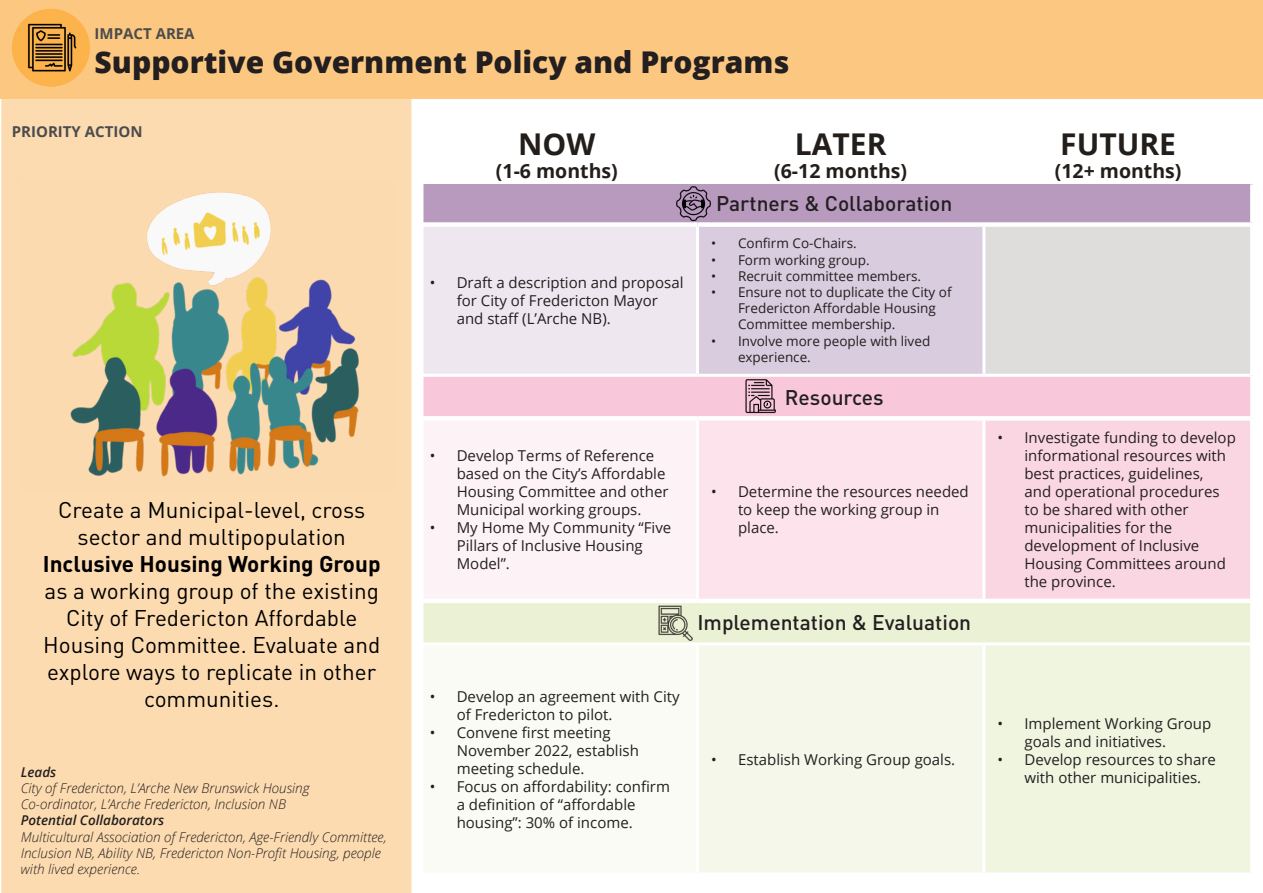
<style>
.page{position:relative;width:1263px;height:893px;background:#fff}
.page>*{position:absolute;margin:0;border:0;box-sizing:border-box;transform-origin:0 0}
.t1{font:800 30px "Open Sans";color:#231f20}
.t2{font:700 30px "Open Sans";color:#241e1b}
.t3{font:22.5px/27px "DIN Pro";color:#000;text-align:center}
.t4{font:500 21px "DIN Pro";color:#231f20}
.t5{font:700 19.5px "Open Sans";color:#241e1b}
.t6{font:15px/18px "Open Sans";color:#231f20}
.t7{font:700 15px "Open Sans";color:#4b4c4d}
.t8{font:italic 300 13.5px/16.2px "Open Sans";color:#231f20}
.t9{font:13.5px/16.2px "Open Sans";color:#231f20}
.t10{font:italic 600 13.5px "Open Sans";color:#231f20}
.s1{font-weight:700}
</style>
<div class="page">
<div style="left:1px;top:98px;width:410px;height:795px;background:#fddbb0"></div>
<div style="left:416px;top:184px;width:836px;height:41px;background:#b79abe"></div>
<div style="left:416px;top:225px;width:281px;height:150px;background:#eee7ef"></div>
<div style="left:697px;top:225px;width:287px;height:150px;background:#d9ccde"></div>
<div style="left:984px;top:225px;width:268px;height:150px;background:#dedddc"></div>
<div style="left:416px;top:375px;width:836px;height:43px;background:#f8c7d9"></div>
<div style="left:416px;top:418px;width:281px;height:183px;background:#fdf3f6"></div>
<div style="left:697px;top:418px;width:287px;height:183px;background:#fce3ec"></div>
<div style="left:984px;top:418px;width:268px;height:183px;background:#fad6e3"></div>
<div style="left:416px;top:601px;width:836px;height:43px;background:#ebf1d4"></div>
<div style="left:416px;top:644px;width:281px;height:231px;background:#fafbf5"></div>
<div style="left:697px;top:644px;width:287px;height:231px;background:#f5f7ea"></div>
<div style="left:984px;top:644px;width:268px;height:231px;background:#f0f5e0"></div>
<hr style="left:696px;top:227px;width:3px;height:147px;background:#fff">
<hr style="left:982px;top:227px;width:3px;height:147px;background:#fff">
<hr style="left:414px;top:374px;width:283px;height:3px;background:#fff">
<hr style="left:697px;top:374px;width:287px;height:3px;background:#fff">
<hr style="left:984px;top:374px;width:266px;height:3px;background:#fff">
<div style="left:414px;top:416px;width:283px;height:5px;background:#fff"></div>
<div style="left:697px;top:416px;width:287px;height:5px;background:#fff"></div>
<div style="left:984px;top:416px;width:266px;height:5px;background:#fff"></div>
<hr style="left:414px;top:599px;width:283px;height:4px;background:#fff">
<hr style="left:697px;top:599px;width:287px;height:4px;background:#fff">
<hr style="left:984px;top:599px;width:266px;height:4px;background:#fff">
<hr style="left:696px;top:421px;width:3px;height:178px;background:#fff">
<hr style="left:982px;top:421px;width:3px;height:178px;background:#fff">
<hr style="left:414px;top:642px;width:283px;height:3px;background:#fff">
<hr style="left:697px;top:642px;width:287px;height:3px;background:#fff">
<hr style="left:696px;top:645px;width:3px;height:227px;background:#fff">
<hr style="left:984px;top:642px;width:266px;height:3px;background:#fff">
<hr style="left:982px;top:645px;width:3px;height:227px;background:#fff">
<div style="left:414px;top:222px;width:283px;height:5px;background:#fff"></div>
<div style="left:697px;top:222px;width:287px;height:5px;background:#fff"></div>
<div style="left:984px;top:222px;width:271px;height:5px;background:#fff"></div>
<div style="left:1250px;top:184px;width:5px;height:38px;background:#fff"></div>
<div style="left:1250px;top:227px;width:5px;height:148px;background:#fff"></div>
<div style="left:1250px;top:375px;width:5px;height:43px;background:#fff"></div>
<div style="left:1250px;top:418px;width:5px;height:183px;background:#fff"></div>
<div style="left:1250px;top:601px;width:5px;height:43px;background:#fff"></div>
<div style="left:1250px;top:644px;width:5px;height:228px;background:#fff"></div>
<div style="left:414px;top:872px;width:283px;height:5px;background:#fff"></div>
<div style="left:697px;top:872px;width:287px;height:5px;background:#fff"></div>
<div style="left:984px;top:872px;width:271px;height:5px;background:#fff"></div>
<img style="left:658px;top:606px;width:34px;height:34px">
<img style="left:676px;top:186px;width:35px;height:35px">
<img style="left:745px;top:379px;width:31px;height:34px">
<div style="left:411px;top:79px;width:12px;height:814px;background:#fff"></div>
<div style="left:0;top:0;width:1263px;height:98px;background:#fcc881"></div>
<img style="left:12px;top:9px;width:78px;height:78px;border-radius:39px">
<img style="left:21px;top:179px;width:372px;height:311px">
<p class="t7" style="left:95px;top:23px;width:102px">IMPACT AREA</p>
<p class="t1" style="left:95px;top:39px;width:696px">Supportive Government Policy and Programs</p>
<p class="t7" style="left:12px;top:121px;width:132px">PRIORITY ACTION</p>
<p class="t3" style="left:43px;top:495px;width:339px">Create a Municipal-level, cross sector and multipopulation<br><span class="s1">Inclusive Housing Working Group </span>as a working group of the existing<br>City of Fredericton Affordable<br>Housing Committee. Evaluate and explore ways to replicate in other communities.</p>
<p class="t10" style="left:21px;top:763px;width:37px">Leads</p>
<p class="t8" style="left:21px;top:779px;width:290px">City of Fredericton, L’Arche New Brunswick Housing<br>Co-ordinator, L’Arche Fredericton, Inclusion NB</p>
<p class="t10" style="left:21px;top:811px;width:145px">Potential Collaborators</p>
<p class="t8" style="left:21px;top:828px;width:367px">Multicultural Association of Fredericton, Age-Friendly Committee,</p>
<p class="t8" style="left:21px;top:844px;width:362px">Inclusion NB, Ability NB, Fredericton Non-Profit Housing, people with lived experience.</p>
<p class="t2" style="left:518px;top:123px;width:79px">NOW</p>
<p class="t5" style="left:496px;top:158px;width:123px">(1-6 months)</p>
<p class="t6" style="left:457px;top:273px;width:228px;text-indent:-27px">• Draft a description and proposal for City of Fredericton Mayor and staff (L’Arche NB).</p>
<p class="t6" style="left:457px;top:446px;width:213px;text-indent:-27px">• Develop Terms of Reference based on the City’s Affordable<br>Housing Committee and other<br>Municipal working groups.</p>
<p class="t6" style="left:457px;top:518px;width:216px;text-indent:-27px">• My Home My Community “Five<br>Pillars of Inclusive Housing<br>Model”.</p>
<p class="t2" style="left:795px;top:123px;width:93px">LATER</p>
<p class="t5" style="left:774px;top:158px;width:134px">(6-12 months)</p>
<p class="t4" style="left:716px;top:189px;width:238px">Partners &amp; Collaboration</p>
<p class="t9" style="left:711px;top:235px;width:147px">• Confirm Co-Chairs.</p>
<p class="t9" style="left:711px;top:251px;width:160px">• Form working group.</p>
<p class="t9" style="left:711px;top:267px;width:212px">• Recruit committee members.</p>
<p class="t9" style="left:738px;top:284px;width:215px;text-indent:-27px">• Ensure not to duplicate the City of<br>Fredericton Affordable Housing<br>Committee membership.</p>
<p class="t9" style="left:738px;top:332px;width:194px;text-indent:-27px">• Involve more people with lived experience.</p>
<p class="t4" style="left:785px;top:383px;width:100px">Resources</p>
<p class="t6" style="left:738px;top:482px;width:232px;text-indent:-27px">• Determine the resources needed to keep the working group in place.</p>
<p class="t4" style="left:697px;top:609px;width:275px">Implementation &amp; Evaluation</p>
<p class="t6" style="left:457px;top:687px;width:224px;text-indent:-27px">• Develop an agreement with City of Fredericton to pilot.</p>
<p class="t6" style="left:457px;top:723px;width:184px;text-indent:-27px">• Convene first meeting<br>November 2022, establish meeting schedule.</p>
<p class="t6" style="left:457px;top:777px;width:215px;text-indent:-27px">• Focus on affordability: confirm a definition of “affordable housing”: 30% of income.</p>
<p class="t6" style="left:711px;top:750px;width:246px">• Establish Working Group goals.</p>
<p class="t2" style="left:1060px;top:123px;width:117px">FUTURE</p>
<p class="t5" style="left:1055px;top:158px;width:128px">(12+ months)</p>
<p class="t6" style="left:1024px;top:428px;width:213px;text-indent:-27px">• Investigate funding to develop informational resources with best practices, guidelines,<br>and operational procedures to be shared with other municipalities for the development of Inclusive<br>Housing Committees around the province.</p>
<p class="t6" style="left:1024px;top:714px;width:188px;text-indent:-27px">• Implement Working Group goals and initiatives.</p>
<p class="t6" style="left:1024px;top:750px;width:193px;text-indent:-27px">• Develop resources to share with other municipalities.</p>
</div>
